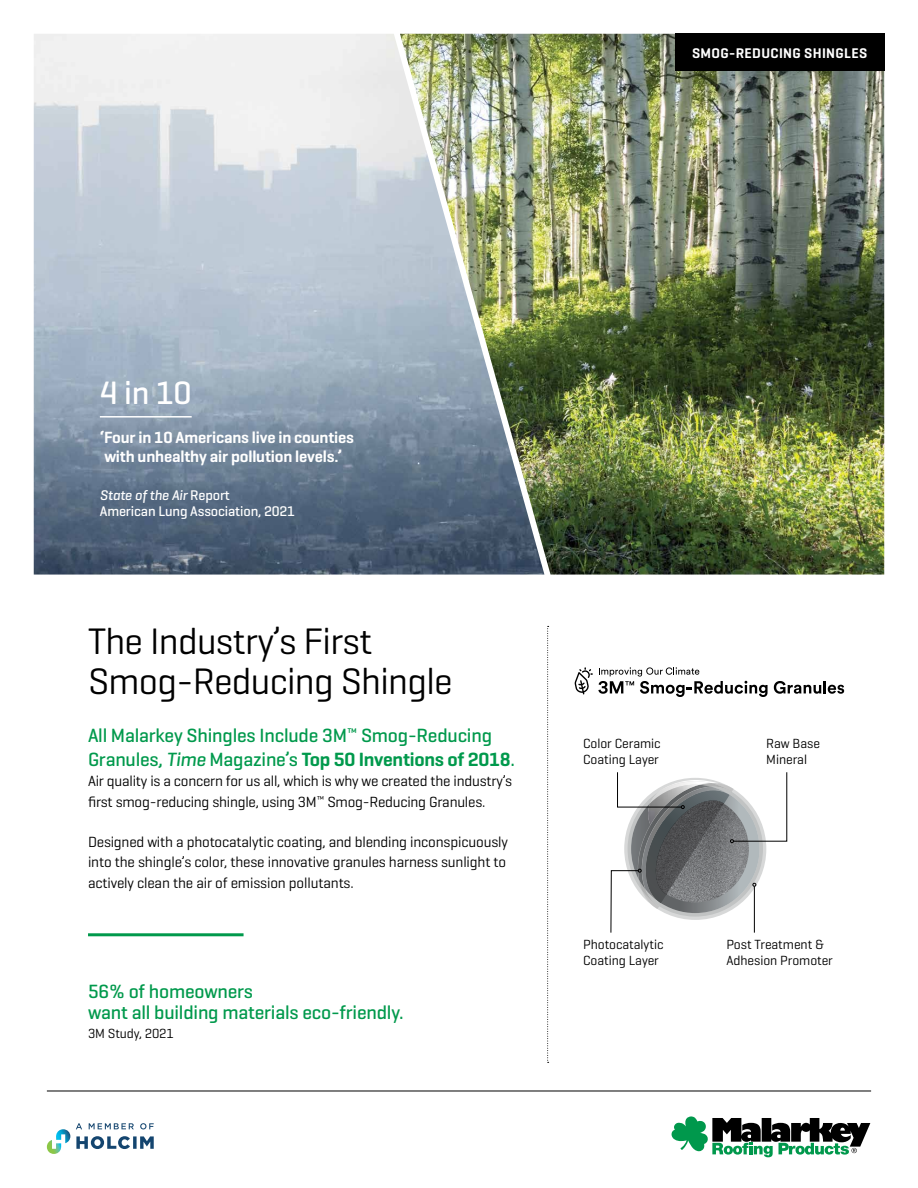
<style>
.page{position:relative;width:918px;height:1188px;background:#fff}
.page>*{position:absolute;margin:0;border:0;box-sizing:border-box;transform-origin:0 0}
.t1{font:37.5px/40.5px "Geogrotesque";letter-spacing:-.02em;color:#000}
.t2{font:500 33px "Geogrotesque";color:#fff}
.t3{font:500 19.5px/24px "Geogrotesque";letter-spacing:-.01em;color:#00994c}
.t4{font:600 16.5px/19.5px "Geogrotesque";letter-spacing:-.01em;color:#fff}
.t5{font:15px/20.7px "Geogrotesque";letter-spacing:-.015em;color:#000}
.t6{font:500 14.25px/15.8px "Geogrotesque";letter-spacing:-.01em;color:#fff}
.t7{font:600 14.25px "Geogrotesque";letter-spacing:.025em;color:#fff}
.t8{font:13.5px/16px "Geogrotesque";letter-spacing:-.005em;color:#000}
.s1{font-style:italic}
.s2{font-weight:600}
</style>
<div class="page">
<img style="left:544px;top:34px;width:340px;height:541px">
<img style="left:34px;top:34px;width:510px;height:541px">
<svg style="left:672px;top:1116px;width:198px;height:41px"></svg>
<hr style="left:100px;top:416px;width:92px;height:2px;background:#fff">
<svg style="left:76px;top:1136px;width:78px;height:13px"></svg>
<svg style="left:47px;top:1129px;width:23px;height:25px"></svg>
<svg style="left:76px;top:1123px;width:78px;height:6px"></svg>
<div style="left:675px;top:34px;width:209px;height:37px;background:#000"></div>
<svg style="left:575px;top:667px;width:193px;height:30px"></svg>
<svg style="left:774px;top:681px;width:70px;height:13px"></svg>
<svg style="left:610px;top:772px;width:178px;height:161px"></svg>
<hr style="left:88px;top:933px;width:156px;height:3px;background:#00994c">
<svg style="left:547px;top:626px;width:2px;height:437px"></svg>
<hr style="left:47px;top:1091px;width:824px;height:1px;background:#000">
<p class="t7" style="left:692px;top:44px;width:177px">SMOG-REDUCING SHINGLES</p>
<h2 class="t2" style="left:100px;top:372px;width:93px">4 in 10</h2>
<p class="t4" style="left:100px;top:427px;width:256px">‘Four in 10 Americans live in counties with unhealthy air pollution levels.’</p>
<p class="t6" style="left:100px;top:487px;width:197px"><span class="s1">State of the Air</span> Report<br>American Lung Association, 2021</p>
<h1 class="t1" style="left:88px;top:619px;width:366px">The Industry’s First<br>Smog-Reducing Shingle</h1>
<h3 class="t3" style="left:88px;top:723px;width:429px">All Malarkey Shingles Include 3M<sup>™</sup> Smog-Reducing<br>Granules, <span class="s1">Time</span> Magazine’s <span class="s2">Top 50 Inventions of 2018</span>.</h3>
<p class="t5" style="left:88px;top:771px;width:426px;line-height:20.2px">Air quality is a concern for us all, which is why we created the industry’s first smog-reducing shingle, using 3M<sup>™</sup> Smog-Reducing Granules.</p>
<p class="t5" style="left:88px;top:831px;width:421px;text-align:justify">Designed with a photocatalytic coating, and blending inconspicuously into the shingle’s color, these innovative granules harness sunlight to actively clean the air of emission pollutants.</p>
<h3 class="t3" style="left:88px;top:980px;width:317px;line-height:21px">56% of homeowners<br>want all building materials eco-friendly.</h3>
<p class="t8" style="left:88px;top:1025px;width:87px">3M Study, 2021</p>
<p class="t8" style="left:583px;top:735px;width:79px">Color Ceramic<br>Coating Layer</p>
<p class="t8" style="left:766px;top:735px;width:55px">Raw Base<br>Mineral</p>
<p class="t8" style="left:583px;top:936px;width:82px">Photocatalytic<br>Coating Layer</p>
<p class="t8" style="left:726px;top:936px;width:108px">Post Treatment &amp;<br>Adhesion Promoter</p>
</div>
